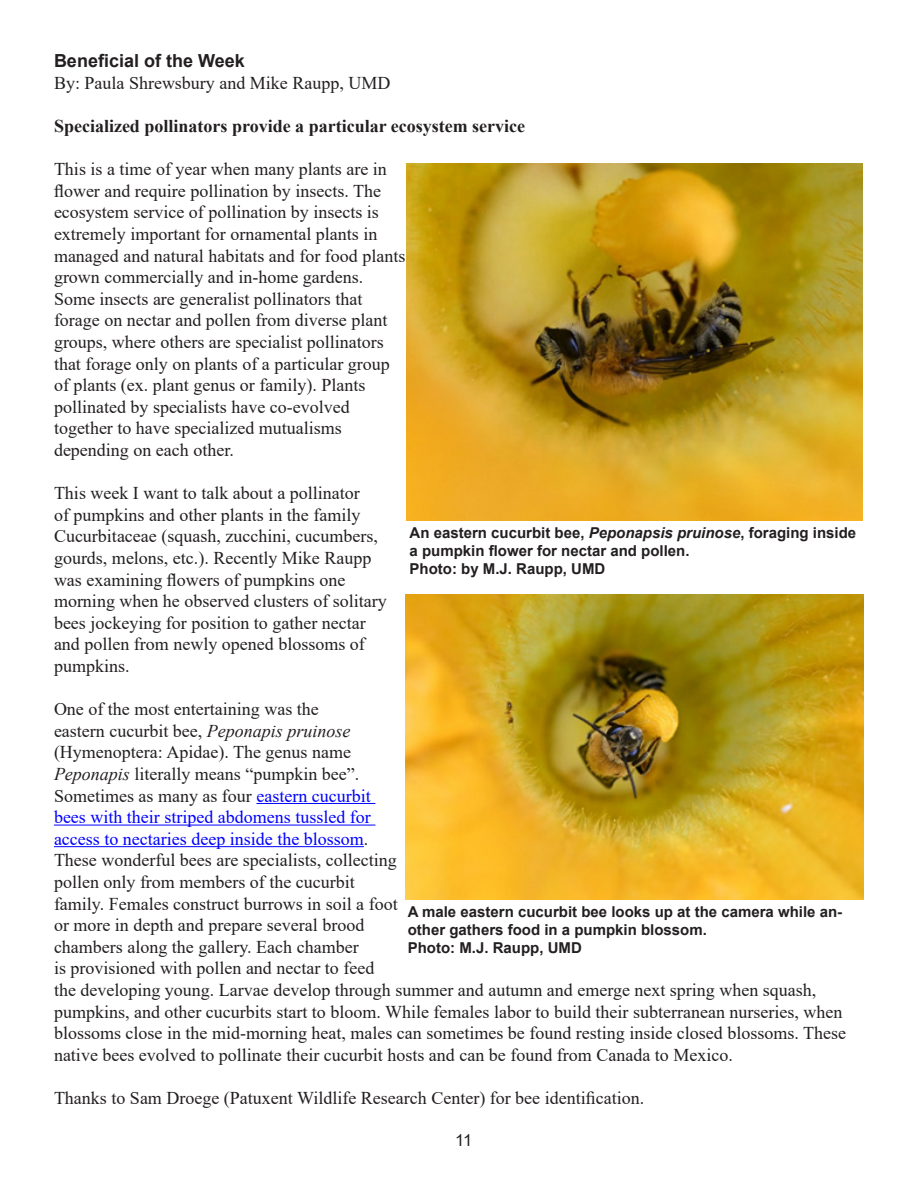
<style>
.page{position:relative;width:918px;height:1188px;background:#fff}
.page>*{position:absolute;margin:0;border:0;box-sizing:border-box;transform-origin:0 0}
.t1{font:18px/21.6px "Times New Roman";color:#231f20}
.t2{font:700 18px "Times New Roman";color:#231f20}
.t3{font:700 18px "Arial";color:#231f20}
.t4{font:16.5px "Arial";color:#231f20}
.Photo_credit{font:700 15px/18px "Arial";color:#231f20}
.s1{font-style:italic}
.s2{color:#00f}
</style>
<div class="page">
<hr style="left:256px;top:803px;width:119px;height:1px;background:#00f">
<hr style="left:54px;top:825px;width:321px;height:1px;background:#00f">
<hr style="left:54px;top:846px;width:310px;height:1px;background:#00f">
<img style="left:406px;top:163px;width:456px;height:357px">
<img style="left:405px;top:595px;width:458px;height:304px">
<p class="t3" style="left:54px;top:48px;width:192px">Beneficial of the Week</p>
<p class="t1" style="left:54px;top:71px;width:338px">By: Paula Shrewsbury and Mike Raupp, UMD</p>
<p class="t2" style="left:54px;top:113px;width:473px">Specialized pollinators provide a particular ecosystem service</p>
<p class="t1" style="left:54px;top:158px;width:353px">This is a time of year when many plants are in flower and require pollination by insects. The ecosystem service of pollination by insects is extremely important for ornamental plants in managed and natural habitats and for food plants grown commercially and in-home gardens.<br>Some insects are generalist pollinators that forage on nectar and pollen from diverse plant groups, where others are specialist pollinators that forage only on plants of a particular group of plants (ex. plant genus or family). Plants pollinated by specialists have co-evolved together to have specialized mutualisms depending on each other.</p>
<p class="t1" style="left:54px;top:482px;width:334px">This week I want to talk about a pollinator<br>of pumpkins and other plants in the family Cucurbitaceae (squash, zucchini, cucumbers, gourds, melons, etc.). Recently Mike Raupp was examining flowers of pumpkins one morning when he observed clusters of solitary bees jockeying for position to gather nectar and pollen from newly opened blossoms of pumpkins.</p>
<p class="t1" style="left:54px;top:698px;width:794px">One of the most entertaining was the<br>eastern cucurbit bee, <span class="s1">Peponapis pruinose<br></span>(Hymenoptera: Apidae). The genus name<br><span class="s1">Peponapis</span> literally means “pumpkin bee”.<br>Sometimes as many as four <span class="s2">eastern cucurbit<br>bees with their striped abdomens tussled for<br>access to nectaries deep inside the blossom</span>.<br>These wonderful bees are specialists, collecting<br>pollen only from members of the cucurbit<br>family. Females construct burrows in soil a foot<br>or more in depth and prepare several brood<br>chambers along the gallery. Each chamber<br>is provisioned with pollen and nectar to feed<br>the developing young. Larvae develop through summer and autumn and emerge next spring when squash, pumpkins, and other cucurbits start to bloom. While females labor to build their subterranean nurseries, when blossoms close in the mid-morning heat, males can sometimes be found resting inside closed blossoms. These native bees evolved to pollinate their cucurbit hosts and can be found from Canada to Mexico.</p>
<p class="t1" style="left:54px;top:1087px;width:592px">Thanks to Sam Droege (Patuxent Wildlife Research Center) for bee identification.</p>
<p class="Photo_credit" style="left:410px;top:524px;width:448px">An eastern cucurbit bee, <span class="s1">Peponapsis pruinose</span>, foraging inside a pumpkin flower for nectar and pollen.</p>
<p class="Photo_credit" style="left:410px;top:560px;width:197px">Photo: by M.J. Raupp, UMD</p>
<p class="Photo_credit" style="left:408px;top:903px;width:436px">A male eastern cucurbit bee looks up at the camera while an&shy;other gathers food in a pumpkin blossom.</p>
<p class="Photo_credit" style="left:408px;top:939px;width:176px">Photo: M.J. Raupp, UMD</p>
<p class="t4" style="left:455px;top:1129px;width:19px">11</p>
</div>
